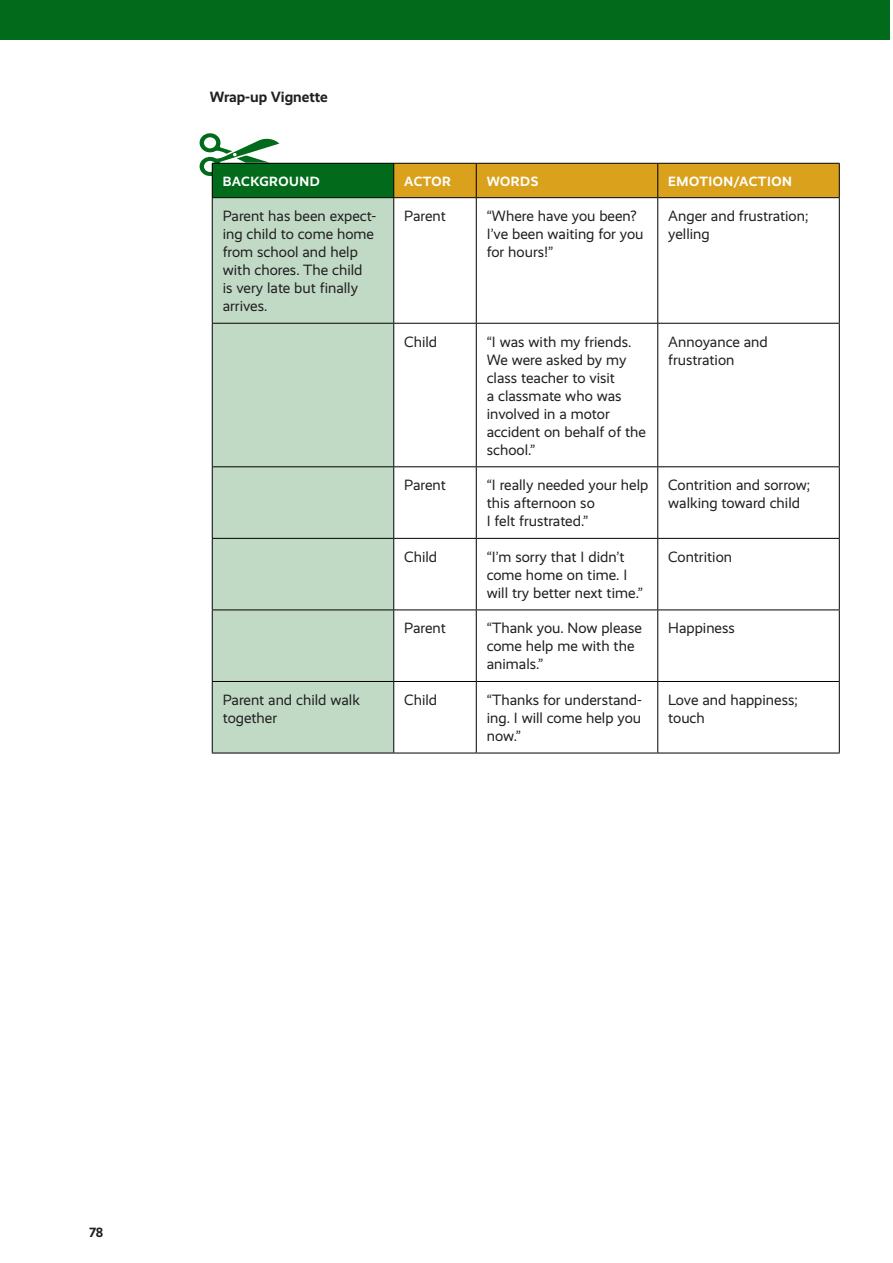
<style>
.page{position:relative;width:893px;height:1263px;background:#fff}
.page>*{position:absolute;margin:0;border:0;box-sizing:border-box;transform-origin:0 0}
.t1{font:15px/18px "Realist";color:#231f20}
.t2{font:700 15px "Realist";color:#231f20}
.t3{font:700 13.5px "Realist";letter-spacing:.04em;color:#fff}
.t4{font:700 13.5px "Realist";color:#231f20}
</style>
<div class="page">
<div style="left:0;top:0;width:890px;height:40px;background:#016b1b"></div>
<hr style="left:892px;top:0;width:1px;height:40px;background:#016b1b">
<svg style="left:199px;top:133px;width:80px;height:44px"></svg>
<div style="left:212px;top:163px;width:182px;height:35px;background:#016b1b"></div>
<div style="left:394px;top:164px;width:445px;height:33px;background:#d9a11c"></div>
<div style="left:213px;top:198px;width:180px;height:555px;background:#c0dac6"></div>
<svg style="left:394px;top:198px;width:445px;height:555px"></svg>
<hr style="left:212px;top:163px;width:182px;height:1px;background:#000">
<hr style="left:212px;top:164px;width:1px;height:33px;background:#000">
<hr style="left:394px;top:163px;width:82px;height:1px;background:#000">
<hr style="left:393px;top:164px;width:1px;height:33px;background:#000">
<hr style="left:476px;top:163px;width:182px;height:1px;background:#000">
<hr style="left:476px;top:164px;width:1px;height:33px;background:#000">
<hr style="left:658px;top:163px;width:182px;height:1px;background:#000">
<hr style="left:657px;top:164px;width:1px;height:33px;background:#000">
<hr style="left:839px;top:164px;width:1px;height:33px;background:#000">
<hr style="left:212px;top:197px;width:182px;height:1px;background:#000">
<hr style="left:212px;top:198px;width:1px;height:125px;background:#000">
<hr style="left:394px;top:197px;width:82px;height:1px;background:#000">
<hr style="left:393px;top:198px;width:1px;height:125px;background:#000">
<hr style="left:476px;top:197px;width:182px;height:1px;background:#000">
<hr style="left:476px;top:198px;width:1px;height:125px;background:#000">
<hr style="left:658px;top:197px;width:182px;height:1px;background:#000">
<hr style="left:657px;top:198px;width:1px;height:125px;background:#000">
<hr style="left:839px;top:198px;width:1px;height:125px;background:#000">
<hr style="left:212px;top:323px;width:182px;height:1px;background:#000">
<hr style="left:212px;top:324px;width:1px;height:142px;background:#000">
<hr style="left:394px;top:323px;width:82px;height:1px;background:#000">
<hr style="left:393px;top:324px;width:1px;height:142px;background:#000">
<hr style="left:476px;top:323px;width:182px;height:1px;background:#000">
<hr style="left:476px;top:324px;width:1px;height:142px;background:#000">
<hr style="left:658px;top:323px;width:182px;height:1px;background:#000">
<hr style="left:657px;top:324px;width:1px;height:142px;background:#000">
<hr style="left:839px;top:324px;width:1px;height:142px;background:#000">
<hr style="left:212px;top:466px;width:182px;height:1px;background:#000">
<hr style="left:212px;top:467px;width:1px;height:71px;background:#000">
<hr style="left:394px;top:466px;width:82px;height:1px;background:#000">
<hr style="left:393px;top:467px;width:1px;height:71px;background:#000">
<hr style="left:476px;top:466px;width:182px;height:1px;background:#000">
<hr style="left:476px;top:467px;width:1px;height:71px;background:#000">
<hr style="left:658px;top:466px;width:182px;height:1px;background:#000">
<hr style="left:657px;top:467px;width:1px;height:71px;background:#000">
<hr style="left:839px;top:467px;width:1px;height:71px;background:#000">
<hr style="left:212px;top:538px;width:182px;height:1px;background:#000">
<hr style="left:212px;top:539px;width:1px;height:70px;background:#000">
<hr style="left:394px;top:538px;width:82px;height:1px;background:#000">
<hr style="left:393px;top:539px;width:1px;height:70px;background:#000">
<hr style="left:476px;top:538px;width:182px;height:1px;background:#000">
<hr style="left:476px;top:539px;width:1px;height:70px;background:#000">
<hr style="left:658px;top:538px;width:182px;height:1px;background:#000">
<hr style="left:657px;top:539px;width:1px;height:70px;background:#000">
<hr style="left:839px;top:539px;width:1px;height:70px;background:#000">
<hr style="left:212px;top:609px;width:182px;height:1px;background:#000">
<hr style="left:212px;top:610px;width:1px;height:71px;background:#000">
<hr style="left:394px;top:609px;width:82px;height:1px;background:#000">
<hr style="left:393px;top:610px;width:1px;height:71px;background:#000">
<hr style="left:476px;top:609px;width:182px;height:1px;background:#000">
<hr style="left:476px;top:610px;width:1px;height:71px;background:#000">
<hr style="left:658px;top:609px;width:182px;height:1px;background:#000">
<hr style="left:657px;top:610px;width:1px;height:71px;background:#000">
<hr style="left:839px;top:610px;width:1px;height:71px;background:#000">
<hr style="left:212px;top:681px;width:182px;height:1px;background:#000">
<hr style="left:212px;top:682px;width:1px;height:71px;background:#000">
<hr style="left:394px;top:681px;width:82px;height:1px;background:#000">
<hr style="left:393px;top:682px;width:1px;height:71px;background:#000">
<hr style="left:476px;top:681px;width:182px;height:1px;background:#000">
<hr style="left:476px;top:682px;width:1px;height:71px;background:#000">
<hr style="left:658px;top:681px;width:182px;height:1px;background:#000">
<hr style="left:657px;top:682px;width:1px;height:71px;background:#000">
<hr style="left:839px;top:682px;width:1px;height:71px;background:#000">
<hr style="left:212px;top:753px;width:182px;height:1px;background:#000">
<hr style="left:394px;top:753px;width:82px;height:1px;background:#000">
<hr style="left:476px;top:753px;width:182px;height:1px;background:#000">
<hr style="left:658px;top:753px;width:182px;height:1px;background:#000">
<p class="t2" style="left:210px;top:88px;width:120px">Wrap-up Vignette</p>
<p class="t3" style="left:223px;top:173px;width:98px">BACKGROUND</p>
<p class="t3" style="left:404px;top:173px;width:48px">ACTOR</p>
<p class="t3" style="left:487px;top:173px;width:53px">WORDS</p>
<p class="t3" style="left:668px;top:173px;width:125px">EMOTION/ACTION</p>
<p class="t1" style="left:223px;top:207px;width:155px">Parent has been expect&shy;ing child to come home from school and help with chores. The child<br>is very late but finally arrives.</p>
<p class="t1" style="left:404px;top:207px;width:43px">Parent</p>
<p class="t1" style="left:487px;top:207px;width:158px">“Where have you been?<br>I’ve been waiting for you for hours!”</p>
<p class="t1" style="left:668px;top:207px;width:142px">Anger and frustration; yelling</p>
<p class="t1" style="left:404px;top:333px;width:34px">Child</p>
<p class="t1" style="left:487px;top:333px;width:161px">“I was with my friends.<br>We were asked by my class teacher to visit<br>a classmate who was involved in a motor accident on behalf of the school.”</p>
<p class="t1" style="left:668px;top:333px;width:101px">Annoyance and frustration</p>
<p class="t1" style="left:404px;top:476px;width:43px">Parent</p>
<p class="t1" style="left:487px;top:476px;width:163px">“I really needed your help this afternoon so<br>I felt frustrated.”</p>
<p class="t1" style="left:668px;top:476px;width:143px">Contrition and sorrow; walking toward child</p>
<p class="t1" style="left:404px;top:548px;width:34px">Child</p>
<p class="t1" style="left:487px;top:548px;width:158px">“I’m sorry that I didn’t come home on time. I will try better next time.”</p>
<p class="t1" style="left:668px;top:548px;width:65px">Contrition</p>
<p class="t1" style="left:404px;top:619px;width:43px">Parent</p>
<p class="t1" style="left:487px;top:619px;width:157px">“Thank you. Now please come help me with the animals.”</p>
<p class="t1" style="left:668px;top:619px;width:68px">Happiness</p>
<p class="t1" style="left:223px;top:691px;width:139px">Parent and child walk together</p>
<p class="t1" style="left:404px;top:691px;width:34px">Child</p>
<p class="t1" style="left:487px;top:691px;width:157px;text-align:justify">“Thanks for understand&shy;ing. I will come help you now.”</p>
<p class="t1" style="left:668px;top:691px;width:131px">Love and happiness; touch</p>
<p class="t4" style="left:89px;top:1225px;width:16px">78</p>
</div>
